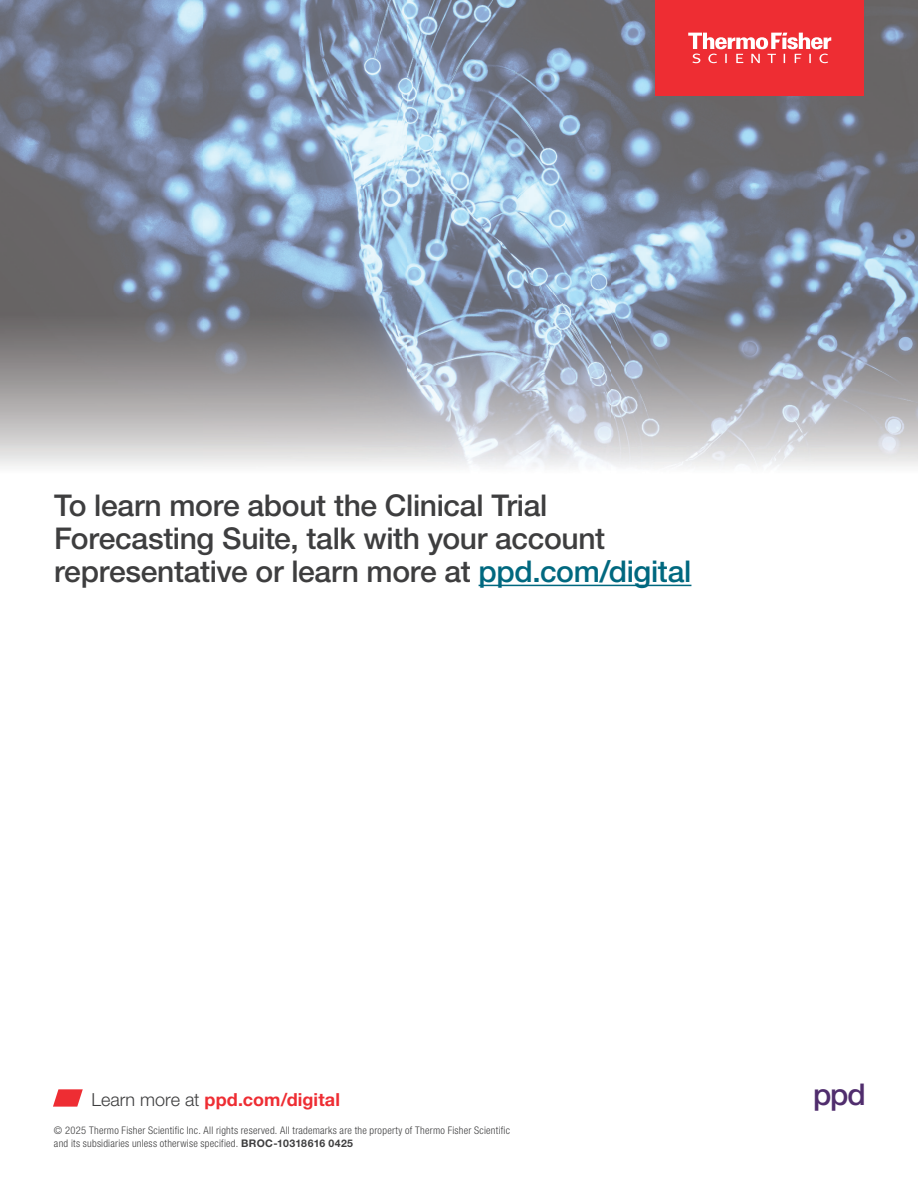
<style>
.page{position:relative;width:918px;height:1188px;background:#fff}
.page>*{position:absolute;margin:0;border:0;box-sizing:border-box;transform-origin:0 0}
.t1{font:500 30px/33px "Helvetica Neue LTW1 G";letter-spacing:-.01em;color:#3e3e3f}
.t2{font:500 30px "Helvetica Neue LTW1 G";color:#502d6d}
.t3{font:700 18px "Helvetica Neue LTW1 G";letter-spacing:.005em;color:#ee2d33}
.t4{font:300 condensed 10.5px/13.5px "Helvetica Neue LTW1 G";letter-spacing:.025em;color:#3e3e3f}
.s1{color:#00687f}
.s2{font-weight:300;color:#3e3e3f}
.s3{font-weight:700;font-stretch:normal}
</style>
<div class="page">
<svg style="left:53px;top:1089px;width:30px;height:18px"></svg>
<img style="left:0;top:0;width:918px;height:468px">
<hr style="left:479px;top:585px;width:212px;height:1px;background:#00687f">
<div style="left:656px;top:0;width:208px;height:96px;background:#ee2d33"></div>
<svg style="left:688px;top:33px;width:143px;height:30px"></svg>
<h1 class="t1" style="left:54px;top:489px;width:639px">To learn more about the Clinical Trial<br>Forecasting Suite, talk with your account representative or learn more at <span class="s1">ppd.com/digital</span></h1>
<h2 class="t3" style="left:92px;top:1088px;width:250px"><span class="s2">Learn more at</span> ppd.com/digital</h2>
<p class="t4" style="left:54px;top:1124px;width:458px">© 2025 Thermo Fisher Scientific Inc. All rights reserved. All trademarks are the property of Thermo Fisher Scientific and its subsidiaries unless otherwise specified. <span class="s3">BROC-10318616 0425</span></p>
<h1 class="t2" style="left:813px;top:1076px;width:54px">ppd</h1>
</div>
